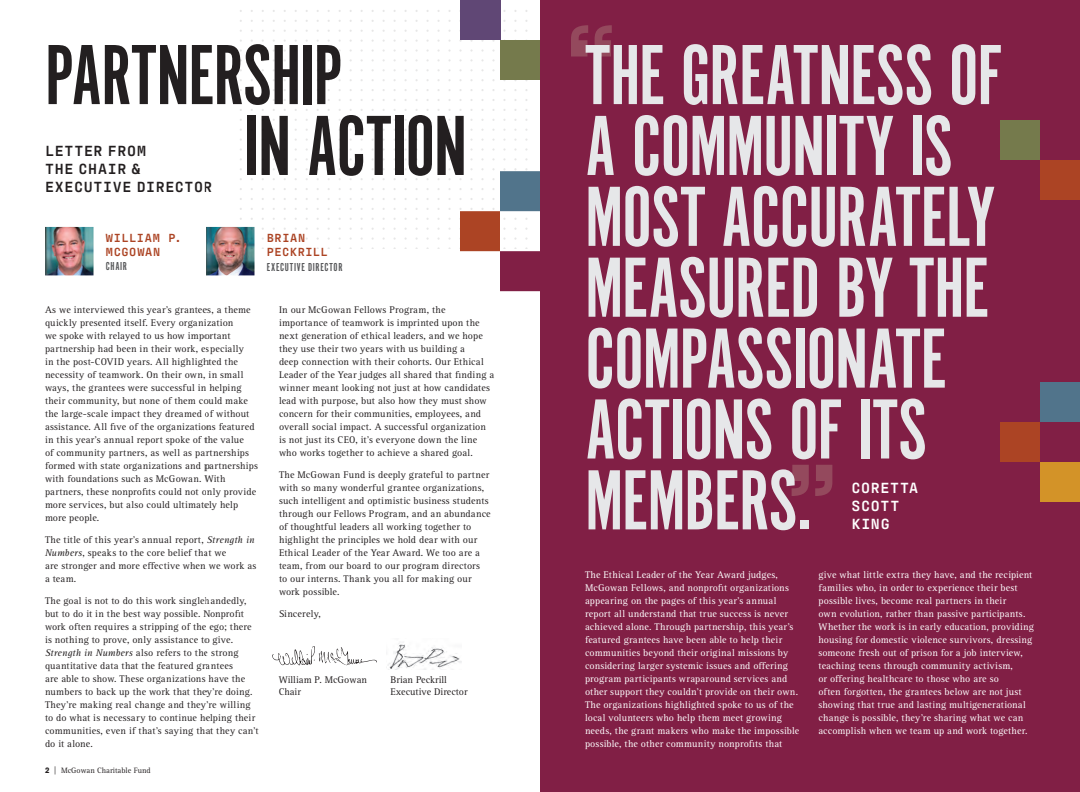
<style>
.page{position:relative;width:1080px;height:792px;background:#fff}
.page>*{position:absolute;margin:0;border:0;box-sizing:border-box;transform-origin:0 0}
.Chapter_Headline{font:88.6px/70.9px "Alternate Got No 1 D";letter-spacing:-.015em;color:#e6e7e9}
.Chapter_Headline-2{font:88.6px "Alternate Got No 1 D";letter-spacing:-.015em;color:#231f20}
.Body_Copy{font:600 15px/18px "Antarctican Mono";letter-spacing:.045em;color:#231f20}
.Body_Copy-2{font:600 15px/18px "Antarctican Mono";letter-spacing:.05em;color:#fff}
.Body_Copy-3{font:600 12px/14.4px "Antarctican Mono";letter-spacing:.05em;color:#ac4424}
.Body_Copy-4{font:12px "Alternate Got No 1 D";letter-spacing:.055em;color:#57585a}
.Body_Copy-5{font:10px/13px "Rotis Serif Pro";letter-spacing:.015em;color:#231f20}
.Body_Copy-6{font:10px/13px "Rotis Serif Pro";letter-spacing:.015em;color:#fff}
.t1{font:8px "Rotis Serif Pro";color:#231f20}
.s1{font-style:italic}
.s2{font-family:"Akzidenz Grotesk";font-weight:900}
</style>
<div class="page">
<div style="left:540px;top:0;width:540px;height:792px;background:#811f45"></div>
<svg style="left:792px;top:465px;width:40px;height:31px"></svg>
<svg style="left:571px;top:25px;width:41px;height:32px"></svg>
<img style="left:45px;top:227px;width:49px;height:48px">
<img style="left:206px;top:227px;width:48px;height:48px">
<div style="left:232px;top:6px;width:300px;height:242px;background:#fff"></div>
<svg style="left:459px;top:168px;width:81px;height:123px"></svg>
<svg style="left:492px;top:40px;width:48px;height:41px"></svg>
<div style="left:460px;top:0;width:40px;height:40px;background:#604775"></div>
<svg style="left:1000px;top:382px;width:80px;height:120px"></svg>
<div style="left:1000px;top:120px;width:40px;height:40px;background:#757a4c"></div>
<div style="left:1040px;top:160px;width:40px;height:40px;background:#ac4424"></div>
<svg style="left:272px;top:646px;width:81px;height:20px"></svg>
<svg style="left:348px;top:659px;width:29px;height:5px"></svg>
<svg style="left:295px;top:650px;width:13px;height:14px"></svg>
<img style="left:386px;top:644px;width:75px;height:25px">
<p class="Chapter_Headline-2" style="left:45px;top:28px;width:299px">PARTNERSHIP</p>
<p class="Chapter_Headline-2" style="left:244px;top:99px;width:224px">IN ACTION</p>
<p class="Body_Copy" style="left:45px;top:140px;width:169px">LETTER FROM<br>THE CHAIR &amp;<br>EXECUTIVE DIRECTOR</p>
<p class="Body_Copy-3" style="left:106px;top:229px;width:77px">WILLIAM P.<br>MCGOWAN</p>
<p class="Body_Copy-4" style="left:106px;top:260px;width:23px">CHAIR</p>
<p class="Body_Copy-3" style="left:267px;top:229px;width:62px">BRIAN<br>PECKRILL</p>
<p class="Body_Copy-4" style="left:267px;top:260px;width:77px">EXECUTIVE DIRECTOR</p>
<p class="Body_Copy-5" style="left:45px;top:303px;width:214px">As we interviewed this year’s grantees, a theme quickly presented itself. Every organization<br>we spoke with relayed to us how important partnership had been in their work, especially<br>in the post-COVID years. All highlighted the necessity of teamwork. On their own, in small ways, the grantees were successful in helping their community, but none of them could make the large-scale impact they dreamed of without assistance. All five of the organizations featured in this year’s annual report spoke of the value<br>of community partners, as well as partnerships formed with state organizations and partnerships with foundations such as McGowan. With partners, these nonprofits could not only provide more services, but also could ultimately help more people.</p>
<p class="Body_Copy-5" style="left:45px;top:533px;width:213px">The title of this year’s annual report, <span class="s1">Strength in Numbers</span>, speaks to the core belief that we<br>are stronger and more effective when we work as a team.</p>
<p class="Body_Copy-5" style="left:45px;top:594px;width:215px">The goal is not to do this work singlehandedly, but to do it in the best way possible. Nonprofit work often requires a stripping of the ego; there is nothing to prove, only assistance to give.<br><span class="s1">Strength in Numbers</span> also refers to the strong quantitative data that the featured grantees<br>are able to show. These organizations have the numbers to back up the work that they’re doing.<br>They’re making real change and they’re willing to do what is necessary to continue helping their communities, even if that’s saying that they can’t do it alone.</p>
<p class="t1" style="left:45px;top:766px;width:107px"><span class="s2">2</span> | McGowan Charitable Fund</p>
<p class="Body_Copy-5" style="left:279px;top:303px;width:217px">In our McGowan Fellows Program, the importance of teamwork is imprinted upon the next generation of ethical leaders, and we hope they use their two years with us building a<br>deep connection with their cohorts. Our Ethical Leader of the Year judges all shared that finding a winner meant looking not just at how candidates lead with purpose, but also how they must show concern for their communities, employees, and overall social impact. A successful organization is not just its CEO, it’s everyone down the line who works together to achieve a shared goal.</p>
<p class="Body_Copy-5" style="left:279px;top:468px;width:213px">The McGowan Fund is deeply grateful to partner with so many wonderful grantee organizations, such intelligent and optimistic business students through our Fellows Program, and an abundance of thoughtful leaders all working together to highlight the principles we hold dear with our Ethical Leader of the Year Award. We too are a team, from our board to our program directors to our interns. Thank you all for making our work possible.</p>
<p class="Body_Copy-5" style="left:279px;top:607px;width:43px">Sincerely,</p>
<p class="Body_Copy-5" style="left:279px;top:673px;width:90px">William P. McGowan</p>
<p class="Body_Copy-5" style="left:279px;top:685px;width:24px">Chair</p>
<p class="Body_Copy-5" style="left:391px;top:673px;width:58px">Brian Peckrill</p>
<p class="Body_Copy-5" style="left:391px;top:685px;width:79px">Executive Director</p>
<p class="Chapter_Headline" style="left:585px;top:42px;width:418px">THE GREATNESS OF<br>A COMMUNITY IS<br>MOST ACCURATELY<br>MEASURED BY THE<br>COMPASSIONATE<br>ACTIONS OF ITS<br>MEMBERS.</p>
<p class="Body_Copy-2" style="left:852px;top:478px;width:68px">CORETTA<br>SCOTT<br>KING</p>
<p class="Body_Copy-6" style="left:585px;top:568px;width:216px">The Ethical Leader of the Year Award judges, McGowan Fellows, and nonprofit organizations appearing on the pages of this year’s annual report all understand that true success is never achieved alone. Through partnership, this year’s featured grantees have been able to help their communities beyond their original missions by considering larger systemic issues and offering program participants wraparound services and other support they couldn’t provide on their own.<br>The organizations highlighted spoke to us of the local volunteers who help them meet growing needs, the grant makers who make the impossible possible, the other community nonprofits that</p>
<p class="Body_Copy-6" style="left:818px;top:568px;width:217px">give what little extra they have, and the recipient families who, in order to experience their best possible lives, become real partners in their<br>own evolution, rather than passive participants.<br>Whether the work is in early education, providing housing for domestic violence survivors, dressing someone fresh out of prison for a job interview, teaching teens through community activism,<br>or offering healthcare to those who are so<br>often forgotten, the grantees below are not just showing that true and lasting multigenerational change is possible, they’re sharing what we can accomplish when we team up and work together.</p>
</div>
